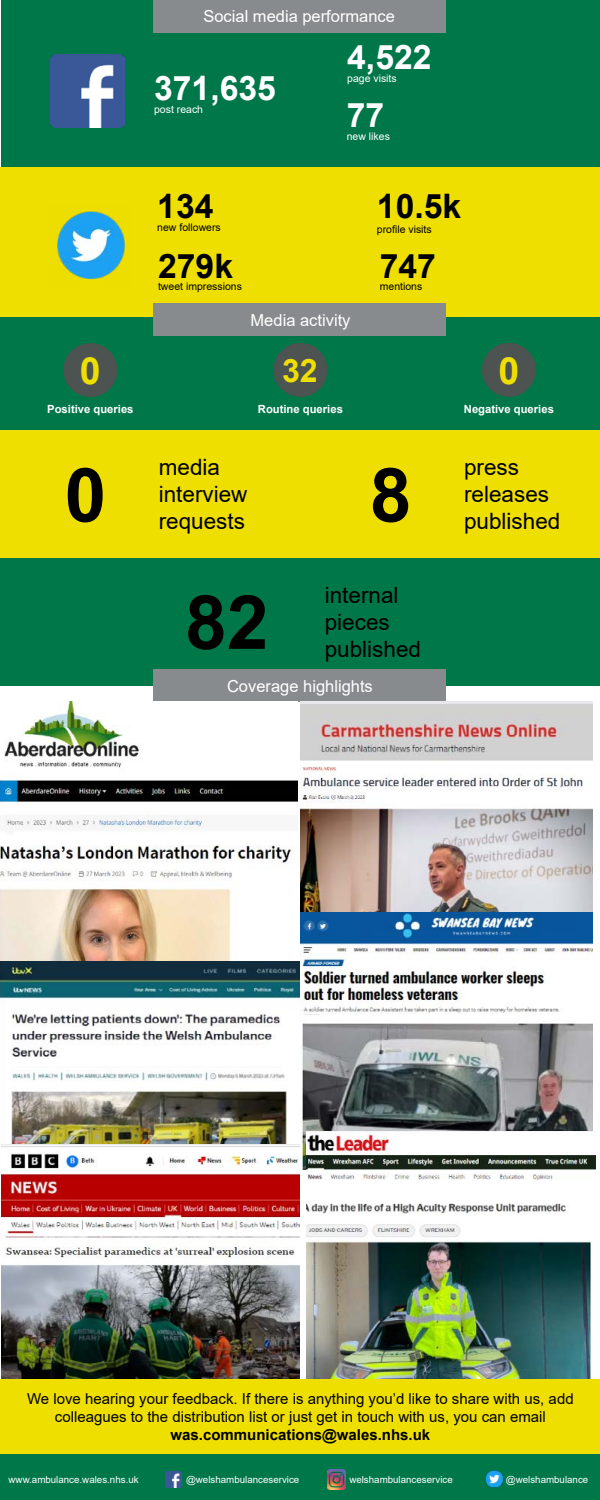
<style>
.page{position:relative;width:600px;height:1500px;background:#fff}
.page>*{position:absolute;margin:0;border:0;box-sizing:border-box;transform-origin:0 0}
.t1{font:700 75px "Arial";color:#000}
.t2{font:700 37.5px "Arial";color:#efdf00}
.t3{font:700 33.75px "Arial";color:#000}
.t4{font:700 33.75px "Arial";color:#fff}
.t5{font:700 32.25px "Arial";color:#efdf00}
.t6{font:22.5px/27px "Arial";color:#000}
.t7{font:16.5px "Arial";color:#fff}
.t8{font:15px/18px "Arial";color:#000;text-align:center}
.t9{font:700 15px "Arial";color:#000}
.t10{font:700 11.25px "Arial";color:#fff}
.t11{font:10.5px "Arial";color:#000}
.t12{font:10.5px "Arial";color:#fff}
.t13{font:9.75px "Arial";color:#fff}
</style>
<div class="page">
<div style="left:0;top:317px;width:600px;height:113px;background:#007749"></div>
<div style="left:0;top:1454px;width:600px;height:46px;background:#007749"></div>
<div style="left:300px;top:558px;width:300px;height:128px;background:#007749"></div>
<div style="left:0;top:431px;width:300px;height:127px;background:#efdf00"></div>
<div style="left:300px;top:431px;width:300px;height:127px;background:#efdf00"></div>
<div style="left:0;top:558px;width:306px;height:128px;background:#007749"></div>
<div style="left:273px;top:343px;width:54px;height:54px;background:#4c5351;border-radius:50%"></div>
<div style="left:482px;top:343px;width:54px;height:54px;background:#4c5351;border-radius:50%"></div>
<div style="left:63px;top:343px;width:54px;height:54px;background:#4c5351;border-radius:50%"></div>
<div style="left:154px;top:669px;width:292px;height:33px;background:#888b8d"></div>
<img style="left:485px;top:1470px;width:18px;height:18px">
<svg style="left:165px;top:1471px;width:17px;height:17px"></svg>
<img style="left:166px;top:1472px;width:16px;height:16px">
<img style="left:327px;top:1469px;width:19px;height:20px">
<div style="left:2px;top:0;width:598px;height:167px;background:#007749"></div>
<img style="left:51px;top:54px;width:73px;height:74px">
<div style="left:153px;top:0;width:293px;height:32px;background:#888b8d"></div>
<div style="left:0;top:167px;width:600px;height:150px;background:#efdf00"></div>
<img style="left:57px;top:211px;width:68px;height:68px">
<div style="left:153px;top:304px;width:293px;height:32px;background:#888b8d"></div>
<img style="left:0;top:702px;width:297px;height:260px">
<img style="left:0;top:962px;width:299px;height:183px">
<img style="left:300px;top:702px;width:292px;height:210px">
<img style="left:300px;top:912px;width:293px;height:258px">
<img style="left:1px;top:1146px;width:298px;height:233px">
<img style="left:306px;top:1131px;width:289px;height:248px">
<div style="left:0;top:1379px;width:600px;height:75px;background:#efdf00"></div>
<p class="t7" style="left:203px;top:5px;width:193px">Social media performance</p>
<h3 class="t4" style="left:154px;top:65px;width:123px">371,635</h3>
<p class="t12" style="left:154px;top:102px;width:51px">post reach</p>
<h3 class="t3" style="left:157px;top:183px;width:58px">134</h3>
<p class="t11" style="left:157px;top:220px;width:65px">new followers</p>
<h3 class="t3" style="left:158px;top:242px;width:77px">279k</h3>
<p class="t11" style="left:158px;top:279px;width:86px">tweet impressions</p>
<h3 class="t4" style="left:347px;top:34px;width:86px">4,522</h3>
<p class="t12" style="left:347px;top:71px;width:51px">page visits</p>
<h3 class="t4" style="left:347px;top:92px;width:39px">77</h3>
<p class="t12" style="left:347px;top:129px;width:45px">new likes</p>
<h3 class="t3" style="left:377px;top:183px;width:86px">10.5k</h3>
<p class="t11" style="left:377px;top:222px;width:56px">profile visits</p>
<h3 class="t3" style="left:380px;top:242px;width:58px">747</h3>
<p class="t11" style="left:380px;top:279px;width:44px">mentions</p>
<p class="t7" style="left:251px;top:308px;width:101px">Media activity</p>
<h2 class="t2" style="left:80px;top:344px;width:22px">0</h2>
<h3 class="t5" style="left:282px;top:348px;width:37px">32</h3>
<h2 class="t2" style="left:498px;top:344px;width:22px">0</h2>
<p class="t10" style="left:47px;top:401px;width:88px">Positive queries</p>
<p class="t10" style="left:258px;top:401px;width:87px">Routine queries</p>
<p class="t10" style="left:464px;top:401px;width:92px">Negative queries</p>
<h3 class="t6" style="left:159px;top:454px;width:90px">media interview requests</h3>
<h3 class="t6" style="left:464px;top:454px;width:98px">press releases published</h3>
<h1 class="t1" style="left:65px;top:442px;width:43px">0</h1>
<h1 class="t1" style="left:370px;top:442px;width:43px">8</h1>
<h1 class="t1" style="left:185px;top:570px;width:85px">82</h1>
<h3 class="t6" style="left:325px;top:581px;width:98px">internal pieces published</h3>
<p class="t7" style="left:227px;top:674px;width:147px">Coverage highlights</p>
<p class="t8" style="left:27px;top:1389px;width:548px">We love hearing your feedback. If there is anything you’d like to share with us, add colleagues to the distribution list or just get in touch with us, you can email</p>
<p class="t9" style="left:171px;top:1424px;width:261px">was.communications@wales.nhs.uk</p>
<p class="t13" style="left:9px;top:1473px;width:132px">www.ambulance.wales.nhs.uk</p>
<p class="t13" style="left:186px;top:1473px;width:115px">@welshambulanceservice</p>
<p class="t13" style="left:349px;top:1473px;width:105px">welshambulanceservice</p>
<p class="t13" style="left:506px;top:1473px;width:84px">@welshambulance</p>
</div>
